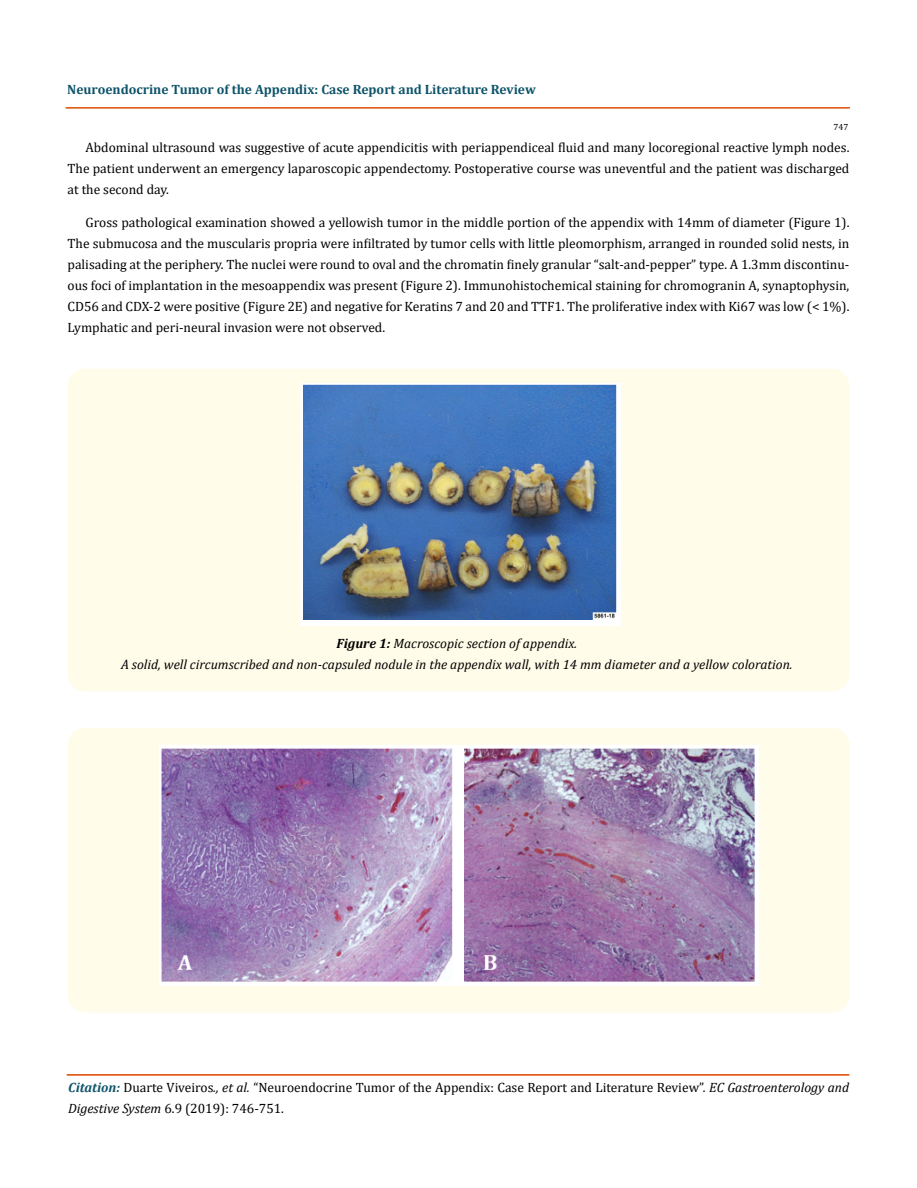
<style>
.page{position:relative;width:917px;height:1188px;background:#fff}
.page>*{position:absolute;margin:0;border:0;box-sizing:border-box;transform-origin:0 0}
.t1{font:13.5px/21px "Cambria";color:#000;text-align:justify}
.t2{font:italic 13.5px/21px "Cambria";color:#000;text-align:center}
.t3{font:700 13.5px "Cambria";color:#0e546a}
.t4{font:9px "Cambria";color:#000}
.s1{font-weight:700}
.s2{font-weight:700;font-style:italic;color:#0e546a}
.s3{font-style:italic}
</style>
<div class="page">
<hr style="left:66px;top:108px;width:783px;height:1px;background:#e05d1a">
<div style="left:66px;top:107px;width:783px;height:1px;border:1px solid #e05d1a"></div>
<div style="left:67px;top:1075px;width:782px;height:1px;border:1px solid #e05d1a"></div>
<div style="left:68px;top:369px;width:781px;height:322px;background:#fffde9;border-radius:18px"></div>
<img style="left:300px;top:384px;width:320px;height:242px">
<div style="left:68px;top:728px;width:781px;height:285px;background:#fffde9;border-radius:18px"></div>
<img style="left:159px;top:745px;width:599px;height:240px">
<p class="t3" style="left:67px;top:80px;width:470px">Neuroendocrine Tumor of the Appendix: Case Report and Literature Review</p>
<p class="t4" style="left:833px;top:122px;width:16px">747</p>
<p class="t1" style="left:68px;top:137px;width:783px;text-indent:18px">Abdominal ultrasound was suggestive of acute appendicitis with periappendiceal fluid and many locoregional reactive lymph nodes.<br>The patient underwent an emergency laparoscopic appendectomy. Postoperative course was uneventful and the patient was discharged at the second day.</p>
<p class="t1" style="left:68px;top:212px;width:783px;text-indent:18px">Gross pathological examination showed a yellowish tumor in the middle portion of the appendix with 14mm of diameter (Figure 1).<br>The submucosa and the muscularis propria were infiltrated by tumor cells with little pleomorphism, arranged in rounded solid nests, in palisading at the periphery. The nuclei were round to oval and the chromatin finely granular “salt-and-pepper” type. A 1.3mm discontinu&shy;ous foci of implantation in the mesoappendix was present (Figure 2). Immunohistochemical staining for chromogranin A, synaptophysin, CD56 and CDX-2 were positive (Figure 2E) and negative for Keratins 7 and 20 and TTF1. The proliferative index with Ki67 was low (&lt; 1%).<br>Lymphatic and peri-neural invasion were not observed.</p>
<p class="t2" style="left:121px;top:633px;width:673px"><span class="s1">Figure 1:</span> Macroscopic section of appendix.<br>A solid, well circumscribed and non-capsuled nodule in the appendix wall, with 14 mm diameter and a yellow coloration.</p>
<p class="t1" style="left:68px;top:1077px;width:782px"><span class="s2">Citation:</span> Duarte Viveiros<span class="s3">., et al.</span> “Neuroendocrine Tumor of the Appendix: Case Report and Literature Review”. <span class="s3">EC Gastroenterology and<br>Digestive System</span> 6.9 (2019): 746-751.</p>
</div>
